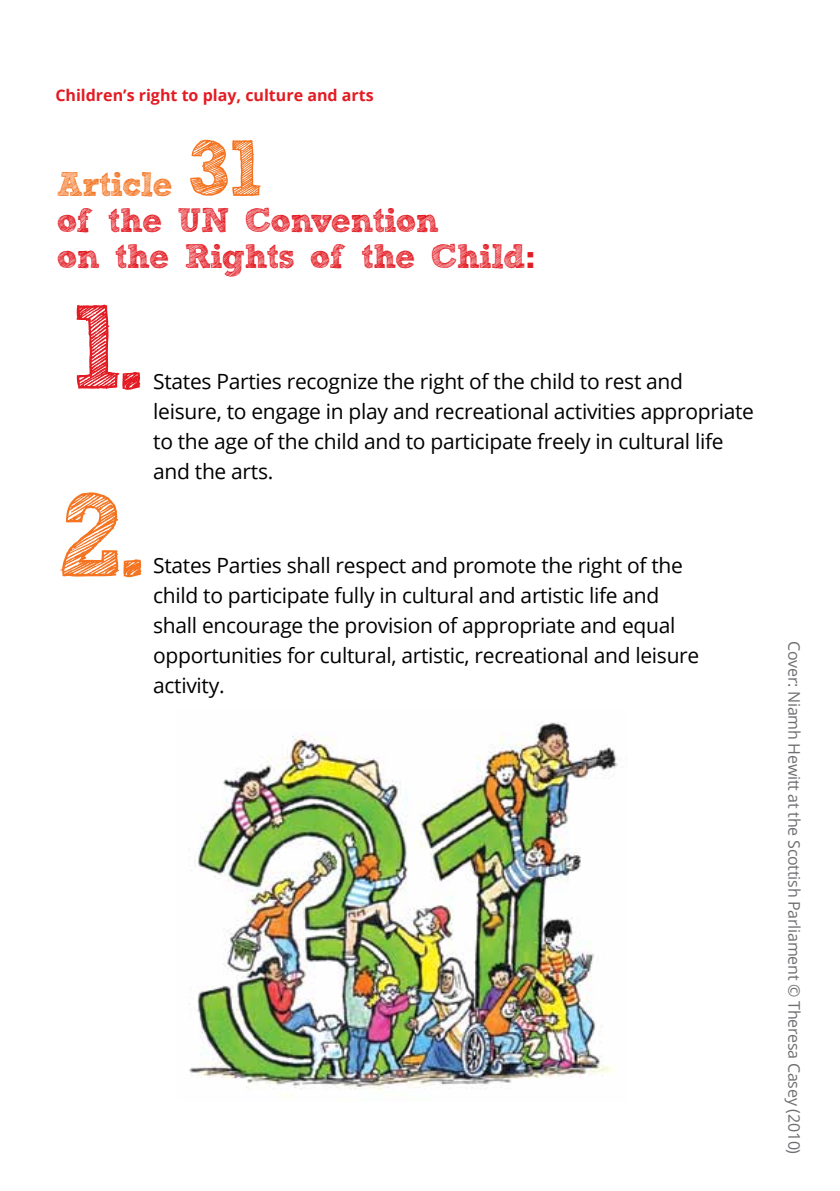
<style>
.page{position:relative;width:840px;height:1191px;background:#fff}
.page>*{position:absolute;margin:0;border:0;box-sizing:border-box;transform-origin:0 0}
.t1{font:700 120px "freeversion Sketch Block";color:#e31b23}
.t2{font:700 120px "freeversion Sketch Block";color:#f47421}
.t3{font:700 80px "freeversion Sketch Block";color:#f47421}
.t4{font:700 34px/36px "freeversion Sketch Block";letter-spacing:-.03em;color:#e31b23}
.t5{font:700 34px "freeversion Sketch Block";letter-spacing:-.03em;color:#f47421}
.t6{font:21px/30px "Open Sans";letter-spacing:-.015em;color:#000}
.t7{font:16px "Open Sans";letter-spacing:-.015em;color:#6d6e71}
.t8{font:700 16px "Open Sans";color:#e31b23}
.s1{font-family:"Rockwell"}
</style>
<div class="page">
<img style="left:189px;top:722px;width:429px;height:376px">
<p class="t8" style="left:55px;top:84px;width:320px">Children’s right to play, culture and arts</p>
<h2 class="t3" style="left:188px;top:139px;width:76px">31</h2>
<h3 class="t4" style="left:57px;top:206px;width:481px">of the UN Convention<br>on the Rights of the Child<span class="s1">:</span></h3>
<h1 class="t1" style="left:71px;top:302px;width:74px">1.</h1>
<h3 class="t5" style="left:57px;top:172px;width:117px">Article</h3>
<p class="t6" style="left:153px;top:366px;width:602px">States Parties recognize the right of the child to rest and leisure, to engage in play and recreational activities appropriate to the age of the child and to participate freely in cultural life and the arts.</p>
<h1 class="t2" style="left:57px;top:490px;width:89px">2.</h1>
<p class="t6" style="left:153px;top:550px;width:547px">States Parties shall respect and promote the right of the child to participate fully in cultural and artistic life and shall encourage the provision of appropriate and equal opportunities for cultural, artistic, recreational and leisure activity.</p>
<p class="t7" style="left:804px;top:641px;width:515px;rotate:90deg">Cover: Niamh Hewitt at the Scottish Parliament © Theresa Casey (2010)</p>
</div>
